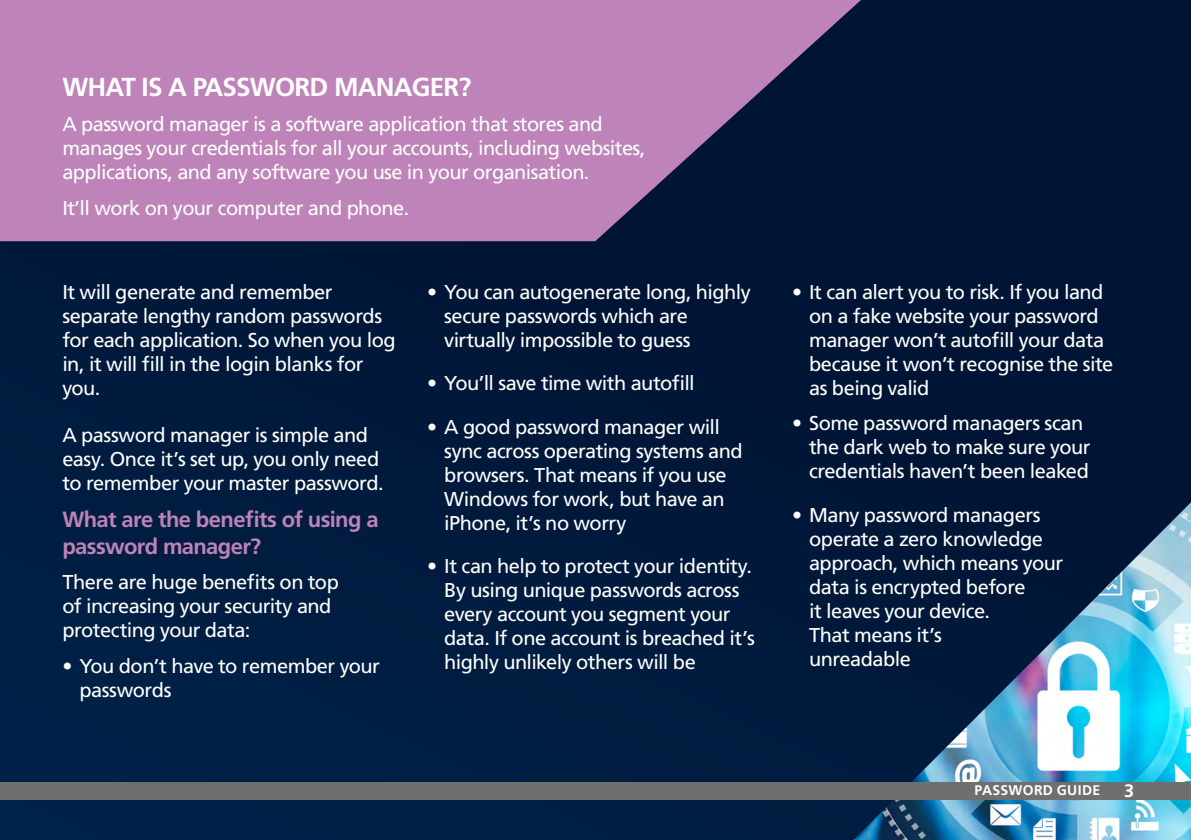
<style>
.page{position:relative;width:1191px;height:840px;background:#fff}
.page>*{position:absolute;margin:0;border:0;box-sizing:border-box;transform-origin:0 0}
.t1{font:700 26px "Frutiger LT Std";letter-spacing:-.03em;color:#fff}
.t2{font:700 22px/26.4px "Frutiger LT Std";letter-spacing:-.03em;color:#be83b8}
.t3{font:20px/24px "Frutiger LT Std";letter-spacing:-.03em;color:#fff}
.t4{font:700 18px "Frutiger LT Std";color:#fff}
.t5{font:700 14px "Frutiger LT Std";letter-spacing:.02em;color:#fff}
</style>
<div class="page">
<div style="left:0;top:0;width:1191px;height:839px;background:#00193b"></div>
<img style="left:853px;top:502px;width:338px;height:337px">
<div style="left:0;top:781px;width:1191px;height:17px;background:#706f6f"></div>
<svg style="left:0;top:0;width:861px;height:241px;fill:#be83b8"></svg>
<h1 class="t1" style="left:62px;top:71px;width:411px">WHAT IS A PASSWORD MANAGER?</h1>
<p class="t3" style="left:62px;top:112px;width:584px">A password manager is a software application that stores and manages your credentials for all your accounts, including websites, applications, and any software you use in your organisation.</p>
<p class="t3" style="left:62px;top:195px;width:348px">It’ll work on your computer and phone.</p>
<p class="t3" style="left:62px;top:280px;width:335px">It will generate and remember separate lengthy random passwords for each application. So when you log in, it will fill in the login blanks for you.</p>
<p class="t3" style="left:62px;top:422px;width:323px">A password manager is simple and easy. Once it’s set up, you only need to remember your master password.</p>
<p class="t2" style="left:62px;top:506px;width:318px">What are the benefits of using a password manager?</p>
<p class="t3" style="left:62px;top:570px;width:278px">There are huge benefits on top of increasing your security and protecting your data:</p>
<p class="t3" style="left:79px;top:653px;width:302px;text-indent:-17px">• You don’t have to remember your passwords</p>
<p class="t3" style="left:444px;top:280px;width:308px;text-indent:-17px">• You can autogenerate long, highly secure passwords which are virtually impossible to guess</p>
<p class="t3" style="left:427px;top:371px;width:269px">• You’ll save time with autofill</p>
<p class="t3" style="left:444px;top:414px;width:300px;text-indent:-17px">• A good password manager will sync across operating systems and browsers. That means if you use<br>Windows for work, but have an iPhone, it’s no worry</p>
<p class="t3" style="left:444px;top:554px;width:312px;text-indent:-17px">• It can help to protect your identity.<br>By using unique passwords across every account you segment your data. If one account is breached it’s highly unlikely others will be</p>
<p class="t3" style="left:809px;top:280px;width:306px;text-indent:-17px">• It can alert you to risk. If you land on a fake website your password manager won’t autofill your data because it won’t recognise the site as being valid</p>
<p class="t3" style="left:809px;top:411px;width:283px;text-indent:-17px">• Some password managers scan the dark web to make sure your credentials haven’t been leaked</p>
<p class="t3" style="left:809px;top:502px;width:255px;text-indent:-17px">• Many password managers operate a zero knowledge approach, which means your data is encrypted before<br>it leaves your device.<br>That means it’s<br>unreadable</p>
<p class="t5" style="left:974px;top:781px;width:127px">PASSWORD GUIDE</p>
<p class="t4" style="left:1124px;top:779px;width:12px">3</p>
</div>
